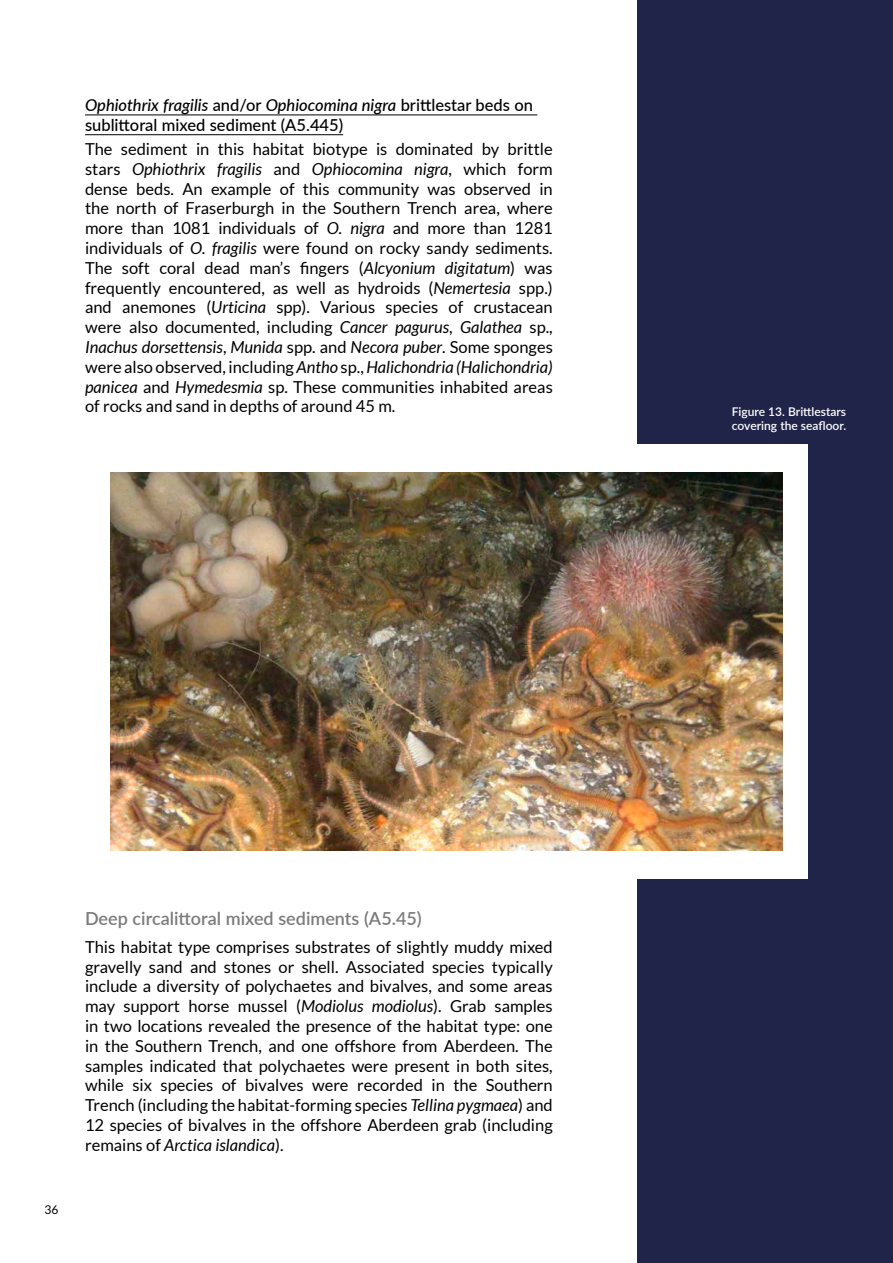
<style>
.page{position:relative;width:893px;height:1263px;background:#fff}
.page>*{position:absolute;margin:0;border:0;box-sizing:border-box;transform-origin:0 0}
.t1{font:600 18px "Lato";color:#7b7b7b}
.t2{font:16.5px/19.8px "Lato";color:#000;text-align:justify}
.t3{font:500 16.5px/19.8px "Lato";color:#000}
.t4{font:600 12px/14.4px "Lato";color:#fff}
.t5{font:12px "Lato";color:#000}
.s1{font-style:italic}
</style>
<div class="page">
<div style="left:638px;top:0;width:255px;height:1263px;background:#212449"></div>
<hr style="left:85px;top:115px;width:452px;height:1px;background:#000">
<hr style="left:85px;top:134px;width:258px;height:1px;background:#000">
<div style="left:85px;top:444px;width:723px;height:434px;background:#fff"></div>
<img style="left:111px;top:472px;width:671px;height:378px">
<p class="t3" style="left:85px;top:94px;width:449px"><span class="s1">Ophiothrix fragilis</span> and/or <span class="s1">Ophiocomina nigra</span> brittlestar beds on sublittoral mixed sediment (A5.445)</p>
<p class="t2" style="left:85px;top:139px;width:469px">The sediment in this habitat biotype is dominated by brittle stars <span class="s1">Ophiothrix fragilis</span> and <span class="s1">Ophiocomina nigra</span>, which form dense beds. An example of this community was observed in the north of Fraserburgh in the Southern Trench area, where more than 1081 individuals of <span class="s1">O. nigra</span> and more than 1281 individuals of <span class="s1">O. fragilis</span> were found on rocky sandy sediments.<br>The soft coral dead man’s fingers (<span class="s1">Alcyonium digitatum</span>) was frequently encountered, as well as hydroids (<span class="s1">Nemertesia</span> spp.) and anemones (<span class="s1">Urticina</span> spp). Various species of crustacean were also documented, including <span class="s1">Cancer pagurus</span>, <span class="s1">Galathea</span> sp., <span class="s1">Inachus dorsettensis</span>, <span class="s1">Munida</span> spp. and <span class="s1">Necora puber</span>. Some sponges were also observed, including <span class="s1">Antho</span> sp., <span class="s1">Halichondria (Halichondria) panicea</span> and <span class="s1">Hymedesmia</span> sp. These communities inhabited areas of rocks and sand in depths of around 45 m.</p>
<p class="t4" style="left:732px;top:404px;width:116px">Figure 13. Brittlestars covering the seafloor.</p>
<p class="t5" style="left:45px;top:1203px;width:15px">36</p>
<p class="t1" style="left:85px;top:905px;width:338px">Deep circalittoral mixed sediments (A5.45)</p>
<p class="t2" style="left:85px;top:937px;width:469px">This habitat type comprises substrates of slightly muddy mixed gravelly sand and stones or shell. Associated species typically include a diversity of polychaetes and bivalves, and some areas may support horse mussel (<span class="s1">Modiolus modiolus</span>). Grab samples in two locations revealed the presence of the habitat type: one in the Southern Trench, and one offshore from Aberdeen. The samples indicated that polychaetes were present in both sites, while six species of bivalves were recorded in the Southern Trench (including the habitat-forming species <span class="s1">Tellina pygmaea</span>) and 12 species of bivalves in the offshore Aberdeen grab (including remains of <span class="s1">Arctica islandica</span>).</p>
</div>
